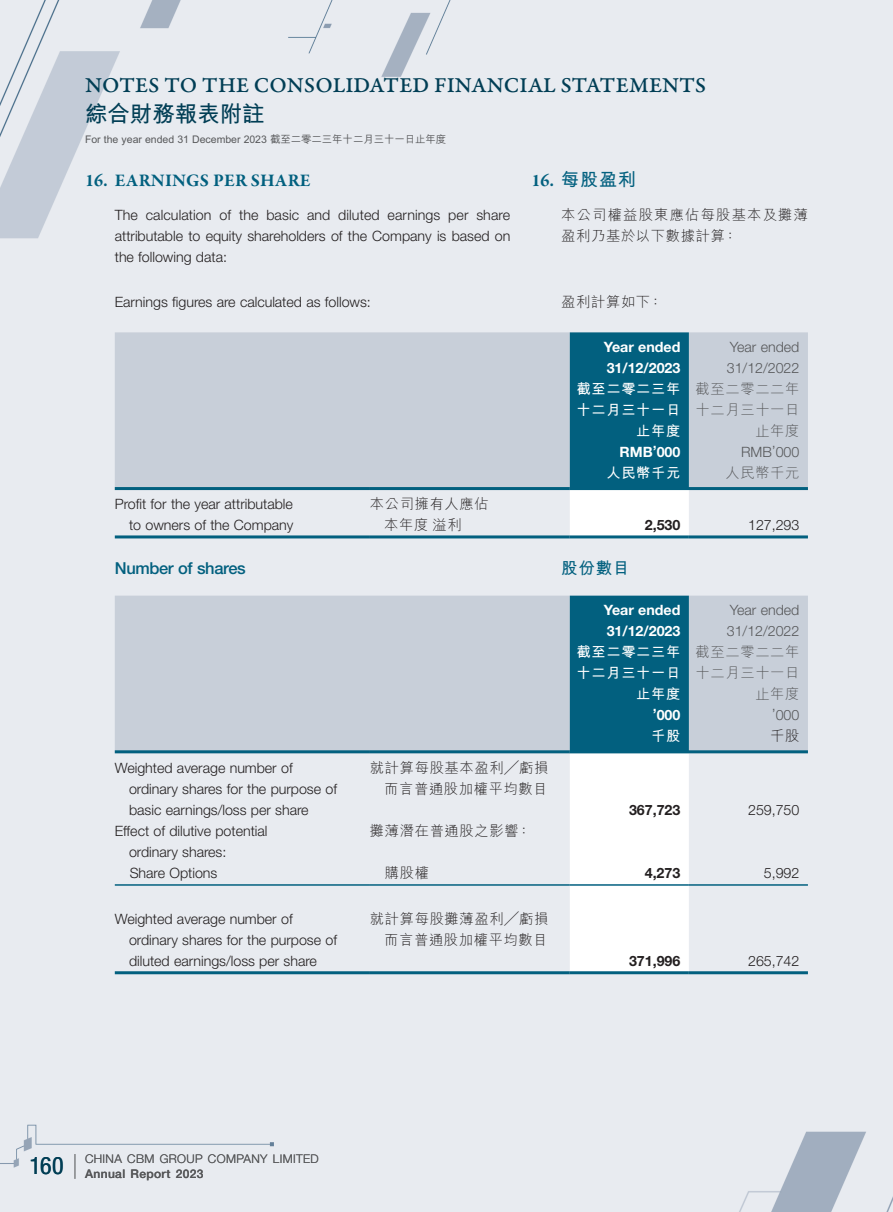
<style>
.page{position:relative;width:893px;height:1212px;background:#e8ebf0}
.page>*{position:absolute;margin:0;border:0;box-sizing:border-box;transform-origin:0 0}
.t1{font:condensed 24px "Helvetica Neue LT Std";color:#013e55}
.t2{font:22.5px "Garamond Premr Pro Med Capt";color:#013e55}
.t3{font:700 22.5px "M Hei HK";color:#013e55}
.t4{font:700 18px "Garamond Premr Pro";letter-spacing:.015em;color:#02607f}
.t5{font:700 18px "M Hei HK";color:#02607f}
.t6{font:500 16.5px "Helvetica Neue LT Std";letter-spacing:-.02em;color:#02607f}
.t7{font:700 16.5px "M Hei HK";color:#02607f}
.t8{font:300 14.25px/21px "Helvetica Neue LT Std";color:#231f20}
.t9{font:300 14.25px/21px "M Hei HK";letter-spacing:.05em;color:#231f20;text-align:right}
.t10{font:700 14.25px/21px "Helvetica Neue LT Std";color:#fff}
.t11{font:300 14.25px/21px "Helvetica Neue LT Std";color:#57585a}
.t12{font:700 14.25px/21px "M Hei HK";letter-spacing:.05em;color:#fff;text-align:right}
.t13{font:300 14.25px/21px "M Hei HK";letter-spacing:.05em;color:#57585a;text-align:right}
.t14{font:300 14.25px/21px "M Hei HK";letter-spacing:.085em;color:#231f20}
.t15{font:700 14.25px "Helvetica Neue LT Std";color:#231f20}
.t16{font:300 12px "Helvetica Neue LT Std";letter-spacing:.025em;color:#57585a}
.t17{font:500 12px "Helvetica Neue LT Std";letter-spacing:.03em;color:#57585a}
.t18{font:500 10.5px "M Hei HK";color:#57585a}
.s1{font-family:"Garamond Premr Pro"}
</style>
<div class="page">
<svg style="left:75px;top:1154px;width:1px;height:25px"></svg>
<div style="left:115px;top:332px;width:693px;height:155px;background:#c8cfd9"></div>
<svg style="left:570px;top:332px;width:119px;height:203px"></svg>
<hr style="left:115px;top:487px;width:255px;height:3px;background:#02607f">
<hr style="left:370px;top:487px;width:200px;height:3px;background:#02607f">
<hr style="left:570px;top:487px;width:119px;height:3px;background:#02607f">
<hr style="left:689px;top:487px;width:119px;height:3px;background:#02607f">
<hr style="left:115px;top:535px;width:255px;height:3px;background:#02607f">
<hr style="left:370px;top:535px;width:200px;height:3px;background:#02607f">
<hr style="left:570px;top:535px;width:119px;height:3px;background:#02607f">
<hr style="left:689px;top:535px;width:119px;height:3px;background:#02607f">
<div style="left:115px;top:596px;width:693px;height:154px;background:#c8cfd9"></div>
<svg style="left:570px;top:596px;width:119px;height:375px"></svg>
<hr style="left:115px;top:750px;width:255px;height:3px;background:#02607f">
<hr style="left:370px;top:750px;width:200px;height:3px;background:#02607f">
<hr style="left:570px;top:750px;width:119px;height:3px;background:#02607f">
<hr style="left:689px;top:750px;width:119px;height:3px;background:#02607f">
<hr style="left:115px;top:884px;width:255px;height:2px;background:#02607f">
<hr style="left:370px;top:884px;width:200px;height:2px;background:#02607f">
<hr style="left:570px;top:884px;width:119px;height:2px;background:#02607f">
<hr style="left:689px;top:884px;width:119px;height:2px;background:#02607f">
<hr style="left:115px;top:971px;width:255px;height:3px;background:#02607f">
<hr style="left:370px;top:971px;width:200px;height:3px;background:#02607f">
<hr style="left:570px;top:971px;width:119px;height:3px;background:#02607f">
<hr style="left:689px;top:971px;width:119px;height:3px;background:#02607f">
<h2 class="t2" style="left:85px;top:72px;width:622px">NOTES TO THE CONSOLIDATED FINANCIAL STATEMENTS</h2>
<h2 class="t3" style="left:85px;top:97px;width:181px">綜合財務報表附註</h2>
<p class="t18" style="left:85px;top:131px;width:363px">For the year ended 31 December 2023 截至二零二三年十二月三十一日止年度</p>
<p class="t5" style="left:531px;top:166px;width:106px"><span class="s1">16.</span> 每股盈利</p>
<p class="t14" style="left:561px;top:204px;width:248px">本公司權益股東應佔每股基本及攤薄盈利乃基於以下數據計算：</p>
<p class="t4" style="left:85px;top:169px;width:227px">16. EARNINGS PER SHARE</p>
<p class="t8" style="left:115px;top:204px;width:397px;text-align:justify">The calculation of the basic and diluted earnings per share attributable to equity shareholders of the Company is based on the following data:</p>
<p class="t8" style="left:115px;top:291px;width:258px">Earnings figures are calculated as follows:</p>
<p class="t9" style="left:561px;top:291px;width:103px">盈利計算如下：</p>
<p class="t8" style="left:115px;top:493px;width:180px;text-align:right">Profit for the year attributable to owners of the Company</p>
<p class="t9" style="left:384px;top:493px;width:106px;text-align:left;text-indent:-14px">本公司擁有人應佔本年度溢利</p>
<p class="t6" style="left:115px;top:559px;width:132px">Number of shares</p>
<p class="t8" style="left:129px;top:757px;width:209px;text-indent:-14px">Weighted average number of ordinary shares for the purpose of basic earnings/loss per share</p>
<p class="t9" style="left:370px;top:756px;width:180px">就計算每股基本盈利╱虧損而言普通股加權平均數目</p>
<p class="t10" style="left:604px;top:336px;width:78px">Year ended<br>31/12/2023</p>
<p class="t11" style="left:727px;top:336px;width:74px">Year ended<br>31/12/2022</p>
<p class="t12" style="left:576px;top:377px;width:105px">截至二零二三年十二月三十一日止年度</p>
<p class="t13" style="left:696px;top:378px;width:105px">截至二零二二年十二月三十一日止年度</p>
<p class="t10" style="left:620px;top:441px;width:62px">RMB’000</p>
<p class="t11" style="left:741px;top:441px;width:60px">RMB’000</p>
<p class="t12" style="left:606px;top:461px;width:75px">人民幣千元</p>
<p class="t13" style="left:725px;top:462px;width:75px">人民幣千元</p>
<p class="t7" style="left:561px;top:556px;width:70px">股份數目</p>
<p class="t15" style="left:645px;top:516px;width:37px">2,530</p>
<p class="t8" style="left:748px;top:514px;width:53px">127,293</p>
<p class="t10" style="left:604px;top:599px;width:78px">Year ended<br>31/12/2023</p>
<p class="t11" style="left:727px;top:599px;width:74px">Year ended<br>31/12/2022</p>
<p class="t12" style="left:576px;top:640px;width:105px">截至二零二三年十二月三十一日止年度</p>
<p class="t13" style="left:696px;top:641px;width:105px">截至二零二二年十二月三十一日止年度</p>
<p class="t10" style="left:653px;top:704px;width:29px">’000</p>
<p class="t11" style="left:772px;top:704px;width:29px">’000</p>
<p class="t12" style="left:651px;top:724px;width:31px">千股</p>
<p class="t9" style="left:770px;top:725px;width:31px">千股</p>
<p class="t15" style="left:629px;top:801px;width:53px">367,723</p>
<p class="t8" style="left:748px;top:799px;width:53px">259,750</p>
<p class="t8" style="left:129px;top:820px;width:140px;text-indent:-14px">Effect of dilutive potential ordinary shares:</p>
<p class="t9" style="left:370px;top:819px;width:163px">攤薄潛在普通股之影響：</p>
<p class="t8" style="left:130px;top:862px;width:89px">Share Options</p>
<p class="t9" style="left:385px;top:861px;width:46px">購股權</p>
<p class="t15" style="left:645px;top:864px;width:37px">4,273</p>
<p class="t8" style="left:764px;top:862px;width:37px">5,992</p>
<p class="t8" style="left:129px;top:908px;width:209px;text-indent:-14px">Weighted average number of ordinary shares for the purpose of diluted earnings/loss per share</p>
<p class="t9" style="left:370px;top:908px;width:180px">就計算每股攤薄盈利╱虧損而言普通股加權平均數目</p>
<p class="t15" style="left:629px;top:952px;width:53px">371,996</p>
<p class="t8" style="left:748px;top:950px;width:53px">265,742</p>
<h1 class="t1" style="left:30px;top:1152px;width:36px">160</h1>
<p class="t16" style="left:85px;top:1151px;width:235px">CHINA CBM GROUP COMPANY LIMITED</p>
<p class="t17" style="left:85px;top:1167px;width:120px">Annual Report 2023</p>
</div>
